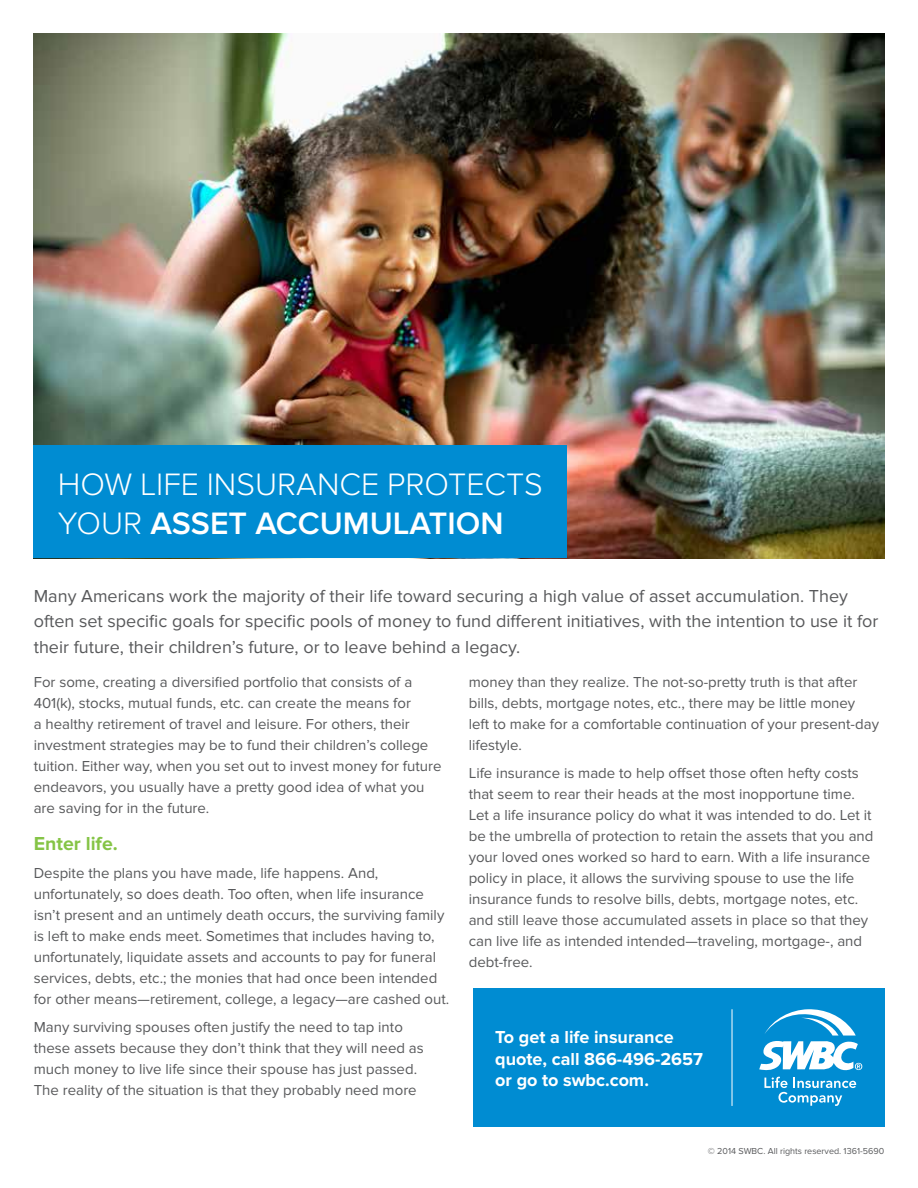
<style>
.page{position:relative;width:918px;height:1188px;background:#fff}
.page>*{position:absolute;margin:0;border:0;box-sizing:border-box;transform-origin:0 0}
.t1{font:300 32.1px/38.5px "Proxima Nova";color:#fff}
.t2{font:700 19.5px "Proxima Nova";color:#85c446}
.t3{font:18px/25.5px "Proxima Nova";color:#58595b}
.t4{font:700 18px/21.6px "Proxima Nova";color:#fff}
.t5{font:15px/21px "Proxima Nova";color:#58595b}
.t6{font:9px "Proxima Nova";color:#58595b}
.s1{font-weight:600}
</style>
<div class="page">
<img style="left:34px;top:34px;width:850px;height:524px">
<div style="left:34px;top:446px;width:533px;height:112px;background:#008cd2"></div>
<div style="left:473px;top:988px;width:411px;height:139px;background:#008cd2"></div>
<svg style="left:759px;top:1009px;width:103px;height:97px"></svg>
<hr style="left:732px;top:1009px;width:1px;height:97px;background:#fff">
<h1 class="t1" style="left:58px;top:466px;width:486px">HOW LIFE INSURANCE PROTECTS<br>YOUR <span class="s1">ASSET ACCUMULATION</span></h1>
<p class="t3" style="left:34px;top:583px;width:846px">Many Americans work the majority of their life toward securing a high value of asset accumulation. They often set specific goals for specific pools of money to fund different initiatives, with the intention to use it for their future, their children’s future, or to leave behind a legacy.</p>
<p class="t5" style="left:34px;top:672px;width:409px">For some, creating a diversified portfolio that consists of a 401(k), stocks, mutual funds, etc. can create the means for<br>a healthy retirement of travel and leisure. For others, their investment strategies may be to fund their children’s college tuition. Either way, when you set out to invest money for future endeavors, you usually have a pretty good idea of what you are saving for in the future.</p>
<h2 class="t2" style="left:34px;top:832px;width:85px">Enter life.</h2>
<p class="t5" style="left:34px;top:863px;width:417px">Despite the plans you have made, life happens. And, unfortunately, so does death. Too often, when life insurance isn’t present and an untimely death occurs, the surviving family is left to make ends meet. Sometimes that includes having to, unfortunately, liquidate assets and accounts to pay for funeral services, debts, etc.; the monies that had once been intended for other means—retirement, college, a legacy—are cashed out.</p>
<p class="t5" style="left:34px;top:1016px;width:392px">Many surviving spouses often justify the need to tap into these assets because they don’t think that they will need as much money to live life since their spouse has just passed.<br>The reality of the situation is that they probably need more</p>
<p class="t5" style="left:469px;top:672px;width:412px">money than they realize. The not-so-pretty truth is that after bills, debts, mortgage notes, etc., there may be little money left to make for a comfortable continuation of your present-day lifestyle.</p>
<p class="t5" style="left:469px;top:763px;width:406px">Life insurance is made to help offset those often hefty costs that seem to rear their heads at the most inopportune time.<br>Let a life insurance policy do what it was intended to do. Let it be the umbrella of protection to retain the assets that you and your loved ones worked so hard to earn. With a life insurance policy in place, it allows the surviving spouse to use the life insurance funds to resolve bills, debts, mortgage notes, etc. and still leave those accumulated assets in place so that they can live life as intended intended—traveling, mortgage-, and debt-free.</p>
<p class="t4" style="left:495px;top:1027px;width:209px">To get a life insurance quote, call 866-496-2657 or go to swbc.com.</p>
<p class="t6" style="left:708px;top:1146px;width:178px">© 2014 SWBC. All rights reserved. 1361-5690</p>
</div>
